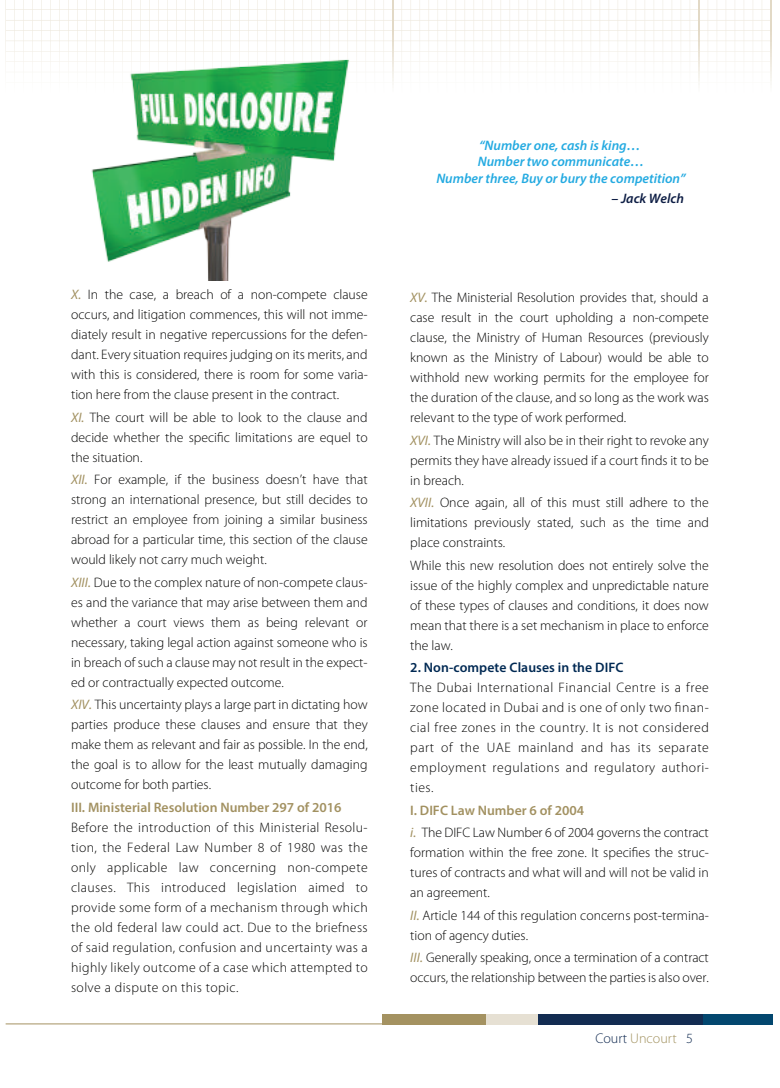
<style>
.page{position:relative;width:780px;height:1088px;background:#fff}
.page>*{position:absolute;margin:0;border:0;box-sizing:border-box;transform-origin:0 0}
.t1{font:300 14.12px "Myriad Pro";color:#a39361}
.t2{font:300 13.75px/20px "Myriad Pro";color:#050504;text-align:justify}
.t3{font:italic 600 13.75px/16.5px "Myriad Pro";color:#24aae1;text-align:center}
.t4{font:600 13.75px "Myriad Pro";color:#a29161}
.t5{font:600 13.75px "Myriad Pro";letter-spacing:.005em;color:#002953}
.t6{font:italic 600 13.75px "Myriad Pro";color:#0e1e45}
.s1{font-weight:400;font-style:italic;color:#a29161}
.s2{font-weight:600;color:#a29161}
.s3{color:#132c52}
.s4{color:#132d52}
</style>
<div class="page">
<svg style="left:51px;top:0;width:719px;height:82px"></svg>
<svg style="left:770px;top:0;width:1px;height:82px"></svg>
<div style="left:537px;top:1014px;width:166px;height:10px;background:#132c52"></div>
<div style="left:382px;top:1014px;width:106px;height:10px;background:#a49261"></div>
<div style="left:486px;top:1014px;width:51px;height:10px;background:#e6e0d3"></div>
<div style="left:703px;top:1014px;width:69px;height:10px;background:#03476f"></div>
<hr style="left:6px;top:1023px;width:376px;height:1px;background:#a49261">
<img style="left:76px;top:39px;width:290px;height:241px">
<p class="t2" style="left:71px;top:285px;width:298px"><span class="s1">X.</span> In the case, a breach of a non-compete clause occurs, and litigation commences, this will not imme&shy;diately result in negative repercussions for the defen&shy;dant. Every situation requires judging on its merits, and with this is considered, there is room for some varia&shy;tion here from the clause present in the contract.</p>
<p class="t2" style="left:71px;top:407px;width:298px"><span class="s1">XI.</span> The court will be able to look to the clause and decide whether the specific limitations are equel to the situation.</p>
<p class="t2" style="left:71px;top:470px;width:298px"><span class="s1">XII.</span> For example, if the business doesn’t have that strong an international presence, but still decides to restrict an employee from joining a similar business abroad for a particular time, this section of the clause would likely not carry much weight.</p>
<p class="t2" style="left:71px;top:572px;width:298px"><span class="s1">XIII.</span> Due to the complex nature of non-compete claus&shy;es and the variance that may arise between them and whether a court views them as being relevant or necessary, taking legal action against someone who is in breach of such a clause may not result in the expect&shy;ed or contractually expected outcome.</p>
<p class="t2" style="left:71px;top:695px;width:298px"><span class="s1">XIV.</span> This uncertainty plays a large part in dictating how parties produce these clauses and ensure that they make them as relevant and fair as possible. In the end, the goal is to allow for the least mutually damaging outcome for both parties.</p>
<p class="t4" style="left:71px;top:798px;width:272px">III. Ministerial Resolution Number 297 of 2016</p>
<p class="t2" style="left:71px;top:817px;width:298px">Before the introduction of this Ministerial Resolu&shy;tion, the Federal Law Number 8 of 1980 was the only applicable law concerning non-compete clauses. This introduced legislation aimed to provide some form of a mechanism through which the old federal law could act. Due to the briefness of said regulation, confusion and uncertainty was a highly likely outcome of a case which attempted to solve a dispute on this topic.</p>
<p class="t3" style="left:436px;top:136px;width:251px">“Number one, cash is king…<br>Number two communicate…<br>Number three, Buy or bury the competition”</p>
<p class="t6" style="left:611px;top:189px;width:74px">– Jack Welch</p>
<p class="t2" style="left:410px;top:288px;width:300px"><span class="s1">XV.</span> The Ministerial Resolution provides that, should a case result in the court upholding a non-compete clause, the Ministry of Human Resources (previously known as the Ministry of Labour) would be able to withhold new working permits for the employee for the duration of the clause, and so long as the work was relevant to the type of work performed.</p>
<p class="t2" style="left:410px;top:430px;width:300px"><span class="s1">XVI.</span> The Ministry will also be in their right to revoke any permits they have already issued if a court finds it to be in breach.</p>
<p class="t2" style="left:410px;top:493px;width:300px"><span class="s1">XVII.</span> Once again, all of this must still adhere to the limitations previously stated, such as the time and place constraints.</p>
<p class="t2" style="left:410px;top:555px;width:300px">While this new resolution does not entirely solve the issue of the highly complex and unpredictable nature of these types of clauses and conditions, it does now mean that there is a set mechanism in place to enforce the law.</p>
<p class="t5" style="left:410px;top:659px;width:215px">2. Non-compete Clauses in the DIFC</p>
<p class="t2" style="left:410px;top:678px;width:300px">The Dubai International Financial Centre is a free zone located in Dubai and is one of only two finan&shy;cial free zones in the country. It is not considered part of the UAE mainland and has its separate employment regulations and regulatory authori&shy;ties.</p>
<p class="t2" style="left:410px;top:799px;width:300px;line-height:22.5px"><span class="s2">I. DIFC Law Number 6 of 2004<br></span><span class="s1">i.</span> The DIFC Law Number 6 of 2004 governs the contract</p>
<p class="t2" style="left:410px;top:843px;width:300px">formation within the free zone. It specifies the struc&shy;tures of contracts and what will and will not be valid in an agreement.</p>
<p class="t2" style="left:410px;top:905px;width:300px"><span class="s1">II.</span> Article 144 of this regulation concerns post-termina&shy;tion of agency duties.</p>
<p class="t2" style="left:410px;top:948px;width:300px"><span class="s1">III.</span> Generally speaking, once a termination of a contract occurs, the relationship between the parties is also over.</p>
<p class="t1" style="left:595px;top:1030px;width:99px"><span class="s3">Court</span> Uncourt <span class="s4">5</span></p>
</div>
